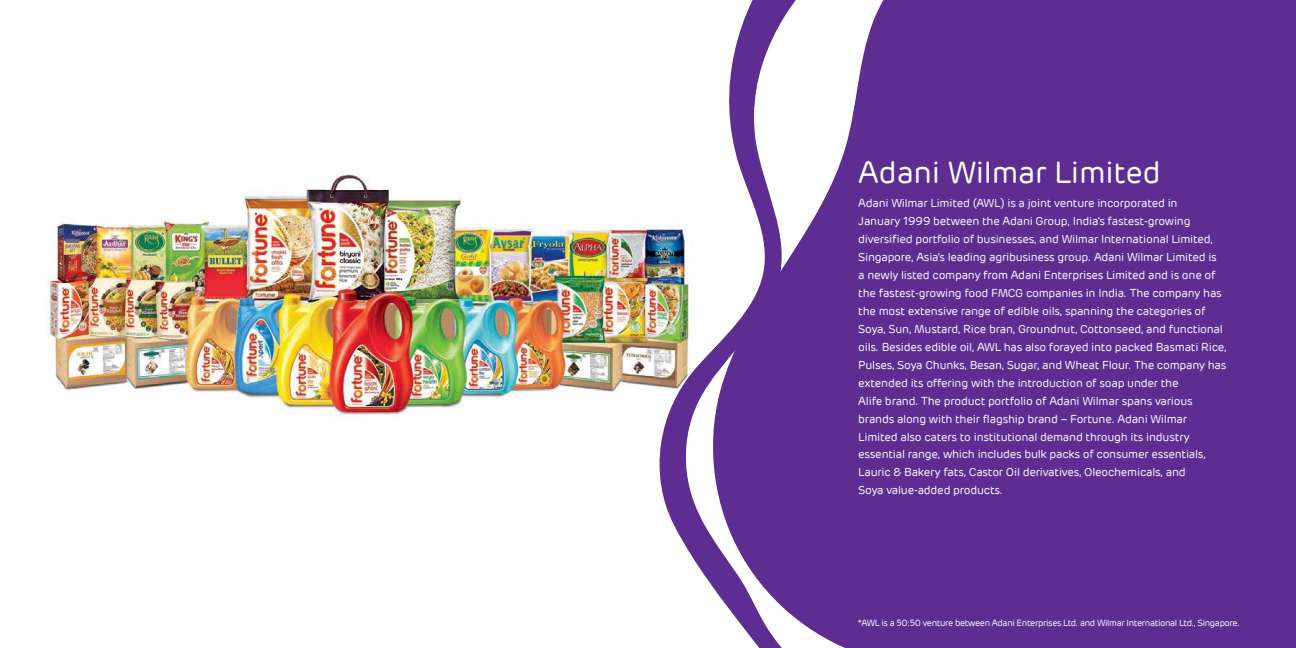
<style>
.page{position:relative;width:1296px;height:648px;background:#fff}
.page>*{position:absolute;margin:0;border:0;box-sizing:border-box;transform-origin:0 0}
.t1{font:30.6px "Adani";letter-spacing:-.01em;color:#fff}
.t2{font:11.5px/17.9px "Adani";letter-spacing:-.02em;color:#fff}
.t3{font:9px "Adani";letter-spacing:-.04em;color:#fff}
</style>
<div class="page">
<img style="left:47px;top:174px;width:601px;height:245px">
<svg style="left:648px;top:0;width:648px;height:648px;fill:#5e2d91"></svg>
<h1 class="t1" style="left:858px;top:154px;width:304px">Adani Wilmar Limited</h1>
<p class="t2" style="left:858px;top:195px;width:370px">Adani Wilmar Limited (AWL) is a joint venture incorporated in<br>January 1999 between the Adani Group, India's fastest-growing diversified portfolio of businesses, and Wilmar International Limited, Singapore, Asia's leading agribusiness group. Adani Wilmar Limited is<br>a newly listed company from Adani Enterprises Limited and is one of the fastest-growing food FMCG companies in India. The company has the most extensive range of edible oils, spanning the categories of Soya, Sun, Mustard, Rice bran, Groundnut, Cottonseed, and functional oils. Besides edible oil, AWL has also forayed into packed Basmati Rice, Pulses, Soya Chunks, Besan, Sugar, and Wheat Flour. The company has extended its offering with the introduction of soap under the<br>Alife brand. The product portfolio of Adani Wilmar spans various brands along with their flagship brand – Fortune. Adani Wilmar Limited also caters to institutional demand through its industry essential range, which includes bulk packs of consumer essentials, Lauric &amp; Bakery fats, Castor Oil derivatives, Oleochemicals, and<br>Soya value-added products.</p>
<p class="t3" style="left:858px;top:617px;width:383px">*AWL is a 50:50 venture between Adani Enterprises Ltd. and Wilmar International Ltd., Singapore.</p>
</div>
